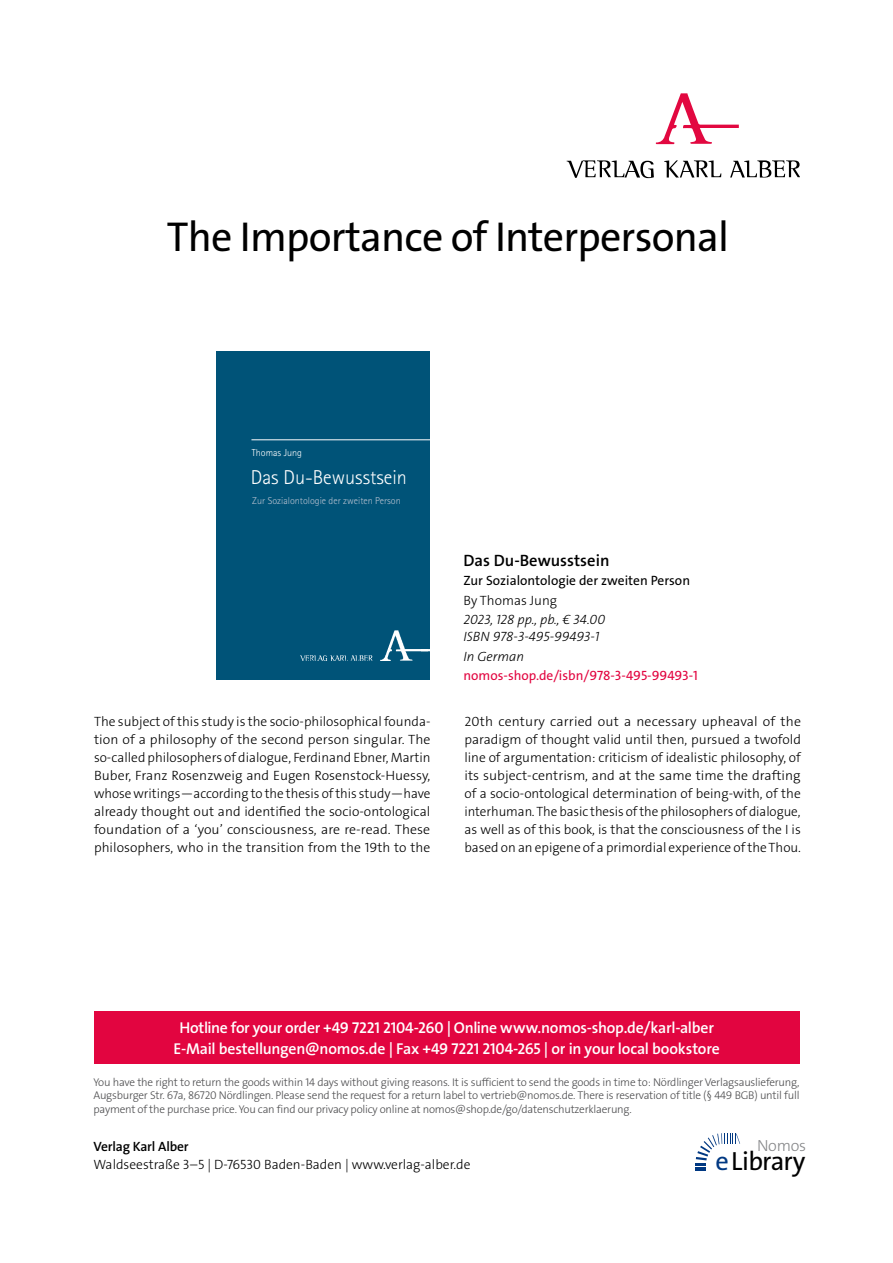
<style>
.page{position:relative;width:893px;height:1263px;background:#fff}
.page>*{position:absolute;margin:0;border:0;box-sizing:border-box;transform-origin:0 0}
._000_Headline{font:42px "The Sans Os F";letter-spacing:-.02em;color:#000}
.t1{font:26.4px "The Sans Os F";letter-spacing:-.03em;color:#000}
.t2{font:300 20.1px "Rotis Sans Serif Pro";color:#fff}
._001_Buchtitel{font:600 16.5px "The Sans Os F";color:#000}
.t3{font:300 16.2px "The Sans Os F";letter-spacing:-.02em;color:#87888a}
.t4{font:600 15.75px/21px "The Sans Os F";letter-spacing:-.015em;color:#fff;text-align:center}
._005_ENGLISCH_Fließtext{font:300 13.5px/18px "The Sans Os F";color:#000;text-align:justify}
._004_Biblio{font:italic 300 13.5px/17.2px "The Sans Os F";color:#000}
._004_1_Internetadresse{font:13.5px "The Sans Os F";color:#e20540}
._002_Untertitel{font:13.5px "The Sans Os F";color:#000}
.t5{font:600 13.5px "The Sans Os F";letter-spacing:-.01em;color:#000}
._003_Autor{font:300 13.5px "The Sans Os F";color:#000}
.t6{font:300 11.25px/13.5px "The Sans Os F";letter-spacing:-.02em;color:#4b4b4d;text-align:justify}
.t7{font:300 10.05px "Rotis Sans Serif Pro";color:#b7c1d0}
.t8{font:300 10.05px "Rotis Sans Serif Pro";color:#fff}
.s1{color:#003882}
</style>
<div class="page">
<div style="left:94px;top:1011px;width:705px;height:52px;background:#e20540"></div>
<svg style="left:695px;top:1133px;width:45px;height:38px"></svg>
<svg style="left:656px;top:94px;width:83px;height:50px"></svg>
<svg style="left:567px;top:160px;width:87px;height:18px"></svg>
<svg style="left:664px;top:160px;width:57px;height:17px"></svg>
<svg style="left:730px;top:160px;width:69px;height:17px"></svg>
<div style="left:216px;top:351px;width:214px;height:328px;background:#005378"></div>
<img style="left:300px;top:630px;width:122px;height:30px">
<img style="left:422px;top:649px;width:8px;height:3px">
<hr style="left:251px;top:440px;width:179px;height:1px;background:#fff">
<p class="_000_Headline" style="left:167px;top:209px;width:564px">The Importance of Interpersonal</p>
<p class="t8" style="left:252px;top:446px;width:51px">Thomas Jung</p>
<p class="t7" style="left:252px;top:495px;width:150px">Zur Sozialontologie der zweiten Person</p>
<h3 class="t2" style="left:251px;top:466px;width:158px">Das Du-Bewusstsein</h3>
<p class="_001_Buchtitel" style="left:463px;top:550px;width:147px">Das Du-Bewusstsein</p>
<p class="_002_Untertitel" style="left:463px;top:572px;width:228px">Zur Sozialontologie der zweiten Person</p>
<p class="_003_Autor" style="left:463px;top:591px;width:95px">By Thomas Jung</p>
<p class="_004_Biblio" style="left:463px;top:611px;width:143px">2023, 128 pp., pb., € 34.00<br>ISBN 978-3-495-99493-1</p>
<p class="_004_Biblio" style="left:463px;top:648px;width:62px">In German</p>
<p class="_004_1_Internetadresse" style="left:463px;top:667px;width:236px">nomos-shop.de/isbn/978-3-495-99493-1</p>
<p class="_005_ENGLISCH_Fließtext" style="left:94px;top:713px;width:338px">The subject of this study is the socio-philosophical founda&shy;tion of a philosophy of the second person singular. The so-called philosophers of dialogue, Ferdinand Ebner, Martin Buber, Franz Rosenzweig and Eugen Rosenstock-Huessy, whose writings—according to the thesis of this study—have already thought out and identified the socio-ontological foundation of a ‘you’ consciousness, are re-read. These philosophers, who in the transition from the 19th to the</p>
<p class="_005_ENGLISCH_Fließtext" style="left:464px;top:713px;width:338px">20th century carried out a necessary upheaval of the paradigm of thought valid until then, pursued a twofold line of argumentation: criticism of idealistic philosophy, of its subject-centrism, and at the same time the drafting of a socio-ontological determination of being-with, of the interhuman. The basic thesis of the philosophers of dialogue, as well as of this book, is that the consciousness of the I is based on an epigene of a primordial experience of the Thou.</p>
<p class="t4" style="left:174px;top:1017px;width:548px">Hotline for your order +49 7221 2104-260 | Online www.nomos-shop.de/karl-alber<br>E-Mail bestellungen@nomos.de | Fax +49 7221 2104-265 | or in your local bookstore</p>
<p class="t6" style="left:94px;top:1075px;width:707px">You have the right to return the goods within 14 days without giving reasons. It is sufficient to send the goods in time to: Nördlinger Verlagsauslieferung, Augsburger Str. 67a, 86720 Nördlingen. Please send the request for a return label to vertrieb@nomos.de. There is reservation of title (§ 449 BGB) until full payment of the purchase price. You can find our privacy policy online at nomos@shop.de/go/datenschutzerklaerung.</p>
<p class="t3" style="left:757px;top:1135px;width:51px">Nomos</p>
<p class="t5" style="left:94px;top:1138px;width:97px">Verlag Karl Alber</p>
<p class="_005_ENGLISCH_Fließtext" style="left:94px;top:1156px;width:378px">Waldseestraße 3–5 | D-76530 Baden-Baden | www.verlag-alber.de</p>
<h2 class="t1" style="left:715px;top:1144px;width:91px"><span class="s1">e</span>Library</h2>
</div>
